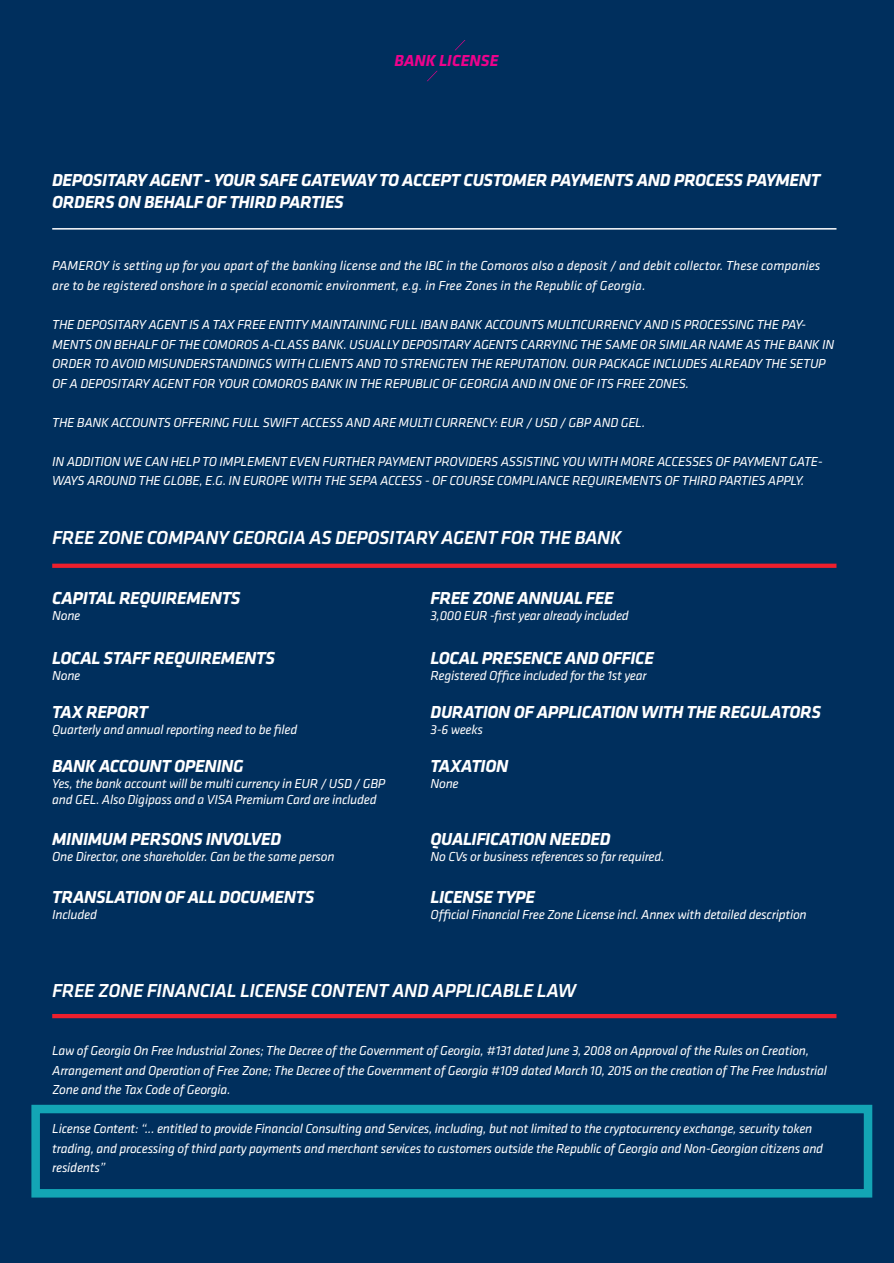
<style>
.page{position:relative;width:894px;height:1263px;background:#fff}
.page>*{position:absolute;margin:0;border:0;box-sizing:border-box;transform-origin:0 0}
.t1{font:italic 500 19.5px "Klavika";letter-spacing:-.02em;color:#fff}
.t2{font:italic 700 18px/21.6px "Klavika";letter-spacing:-.02em;color:#fff}
.t3{font:italic 700 16.5px "Klavika";color:#ed028c}
.t4{font:italic 13.5px/19.5px "Klavika";letter-spacing:-.02em;color:#fff}
.t5{font:italic 13.5px/19.5px "Klavika";color:#fff}
</style>
<div class="page">
<div style="left:0;top:0;width:893px;height:1263px;background:#002f5d"></div>
<hr style="left:52px;top:228px;width:784px;height:1px;background:#fff">
<svg style="left:454px;top:40px;width:12px;height:11px"></svg>
<svg style="left:427px;top:71px;width:11px;height:11px"></svg>
<div style="left:52px;top:563px;width:784px;height:5px;background:#ee1f2d"></div>
<hr style="left:52px;top:1014px;width:784px;height:4px;background:#ee1f2d">
<div style="left:31px;top:1104px;width:840px;height:93px;border:9px solid #13a5b5"></div>
<p class="t3" style="left:394px;top:51px;width:105px">BANK LICENSE</p>
<h2 class="t2" style="left:52px;top:170px;width:769px">DEPOSITARY AGENT - YOUR SAFE GATEWAY TO ACCEPT CUSTOMER PAYMENTS AND PROCESS PAYMENT<br>ORDERS ON BEHALF OF THIRD PARTIES</h2>
<p class="t5" style="left:52px;top:256px;width:769px">PAMEROY is setting up for you apart of the banking license and the IBC in the Comoros also a deposit / and debit collector. These companies are to be registered onshore in a special economic environment, e.g. in Free Zones in the Republic of Georgia.</p>
<p class="t4" style="left:52px;top:315px;width:783px">THE DEPOSITARY AGENT IS A TAX FREE ENTITY MAINTAINING FULL IBAN BANK ACCOUNTS MULTICURRENCY AND IS PROCESSING THE PAY-MENTS ON BEHALF OF THE COMOROS A-CLASS BANK. USUALLY DEPOSITARY AGENTS CARRYING THE SAME OR SIMILAR NAME AS THE BANK IN ORDER TO AVOID MISUNDERSTANDINGS WITH CLIENTS AND TO STRENGTEN THE REPUTATION. OUR PACKAGE INCLUDES ALREADY THE SETUP OF A DEPOSITARY AGENT FOR YOUR COMOROS BANK IN THE REPUBLIC OF GEORGIA AND IN ONE OF ITS FREE ZONES.</p>
<p class="t4" style="left:52px;top:412px;width:594px">THE BANK ACCOUNTS OFFERING FULL SWIFT ACCESS AND ARE MULTI CURRENCY: EUR / USD / GBP AND GEL.</p>
<p class="t4" style="left:52px;top:451px;width:771px">IN ADDITION WE CAN HELP TO IMPLEMENT EVEN FURTHER PAYMENT PROVIDERS ASSISTING YOU WITH MORE ACCESSES OF PAYMENT GATE-<br>WAYS AROUND THE GLOBE, E.G. IN EUROPE WITH THE SEPA ACCESS - OF COURSE COMPLIANCE REQUIREMENTS OF THIRD PARTIES APPLY.</p>
<h1 class="t1" style="left:52px;top:526px;width:571px">FREE ZONE COMPANY GEORGIA AS DEPOSITARY AGENT FOR THE BANK</h1>
<h2 class="t2" style="left:52px;top:588px;width:190px">CAPITAL REQUIREMENTS</h2>
<h2 class="t2" style="left:430px;top:588px;width:184px">FREE ZONE ANNUAL FEE</h2>
<p class="t4" style="left:52px;top:606px;width:30px">None</p>
<p class="t4" style="left:430px;top:606px;width:200px">3,000 EUR -first year already included</p>
<h2 class="t2" style="left:52px;top:647px;width:224px">LOCAL STAFF REQUIREMENTS</h2>
<h2 class="t2" style="left:430px;top:647px;width:225px">LOCAL PRESENCE AND OFFICE</h2>
<p class="t4" style="left:52px;top:666px;width:30px">None</p>
<p class="t4" style="left:430px;top:666px;width:217px">Registered Office included for the 1st year</p>
<h2 class="t2" style="left:52px;top:701px;width:97px">TAX REPORT</h2>
<h2 class="t2" style="left:430px;top:701px;width:392px">DURATION OF APPLICATION WITH THE REGULATORS</h2>
<p class="t4" style="left:52px;top:720px;width:246px">Quarterly and annual reporting need to be filed</p>
<p class="t4" style="left:430px;top:720px;width:54px">3-6 weeks</p>
<h2 class="t2" style="left:52px;top:755px;width:193px">BANK ACCOUNT OPENING</h2>
<h2 class="t2" style="left:430px;top:755px;width:79px">TAXATION</h2>
<p class="t4" style="left:52px;top:774px;width:334px">Yes, the bank account will be multi currency in EUR / USD / GBP</p>
<p class="t4" style="left:430px;top:774px;width:30px">None</p>
<p class="t4" style="left:52px;top:790px;width:326px">and GEL. Also Digipass and a VISA Premium Card are included</p>
<h2 class="t2" style="left:52px;top:828px;width:230px">MINIMUM PERSONS INVOLVED</h2>
<h2 class="t2" style="left:430px;top:828px;width:181px">QUALIFICATION NEEDED</h2>
<p class="t4" style="left:52px;top:847px;width:284px">One Director, one shareholder. Can be the same person</p>
<p class="t4" style="left:430px;top:847px;width:235px">No CVs or business references so far required.</p>
<h2 class="t2" style="left:52px;top:886px;width:264px">TRANSLATION OF ALL DOCUMENTS</h2>
<h2 class="t2" style="left:430px;top:886px;width:106px">LICENSE TYPE</h2>
<p class="t4" style="left:52px;top:904px;width:46px">Included</p>
<p class="t4" style="left:430px;top:904px;width:377px">Official Financial Free Zone License incl. Annex with detailed description</p>
<h1 class="t1" style="left:52px;top:979px;width:525px">FREE ZONE FINANCIAL LICENSE CONTENT AND APPLICABLE LAW</h1>
<p class="t4" style="left:52px;top:1041px;width:776px">Law of Georgia On Free lndustrial Zones; The Decree of the Government of Georgia, #131 dated June 3, 2008 on Approval of the Rules on Creation,<br>Arrangement and Operation of Free Zone; The Decree of the Government of Georgia #109 dated March 10, 2015 on the creation of The Free lndustrial<br>Zone and the Tax Code of Georgia.</p>
<p class="t4" style="left:52px;top:1119px;width:772px">License Content: “... entitled to provide Financial Consulting and Services, including, but not limited to the cryptocurrency exchange, security token trading, and processing of third party payments and merchant services to customers outside the Republic of Georgia and Non-Georgian citizens and residents”</p>
</div>
